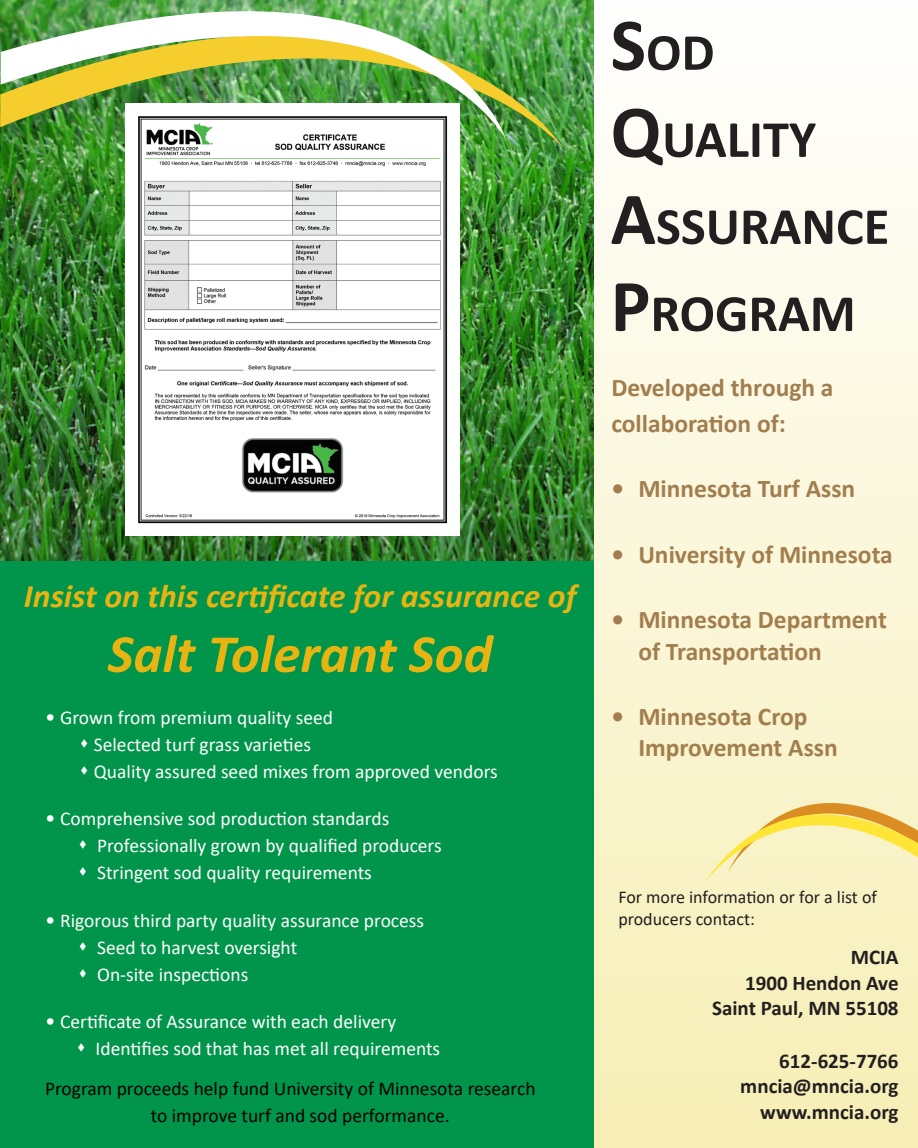
<style>
.page{position:relative;width:918px;height:1148px;background:#fff}
.page>*{position:absolute;margin:0;border:0;box-sizing:border-box;transform-origin:0 0}
.t1{font:italic 700 54px "Calibri";color:#e8b412}
.t2{font:700 52.5px "Calibri";color:#231f20}
.t3{font:italic 700 33px "Calibri";color:#e8b412}
.t4{font:700 25.5px/31.5px "Calibri";color:#a27e4e}
.t5{font:700 21px "Calibri";color:#231f20}
.t6{font:19.5px "Calibri";color:#fff}
.t7{font:19.5px "Calibri";color:#000}
.t8{font:18px/21.6px "Calibri";color:#231f20}
.s1{font-size:21px}
.s2{font-size:75px}
</style>
<div class="page">
<div style="left:590px;top:0;width:328px;height:1148px;background:linear-gradient(to bottom,#fefefe,#f7efb5)"></div>
<svg style="left:701px;top:793px;width:217px;height:95px;background:#f6e9ac"></svg>
<img style="left:0;top:0;width:594px;height:562px">
<div style="left:0;top:562px;width:594px;height:586px;background:#00954a"></div>
<img style="left:126px;top:148px;width:333px;height:387px">
<img style="left:0;top:0;width:564px;height:148px">
<img style="left:1px;top:0;width:505px;height:139px">
<p class="t3" style="left:24px;top:572px;width:554px">Insist on this certificate for assurance of</p>
<p class="t1" style="left:108px;top:615px;width:386px">Salt Tolerant Sod</p>
<p class="t6" style="left:45px;top:704px;width:290px"><span class="s1">•</span> Grown from premium quality seed</p>
<p class="t6" style="left:80px;top:731px;width:233px">▲ Selected turf grass varieties</p>
<p class="t6" style="left:80px;top:758px;width:420px">▲ Quality assured seed mixes from approved vendors</p>
<p class="t6" style="left:45px;top:805px;width:346px"><span class="s1">•</span> Comprehensive sod production standards</p>
<p class="t6" style="left:78px;top:832px;width:365px">▲ Professionally grown by qualified producers</p>
<p class="t6" style="left:78px;top:859px;width:295px">▲ Stringent sod quality requirements</p>
<p class="t6" style="left:45px;top:906px;width:381px"><span class="s1">•</span> Rigorous third party quality assurance process</p>
<p class="t6" style="left:78px;top:933px;width:221px">▲ Seed to harvest oversight</p>
<p class="t6" style="left:78px;top:960px;width:172px">▲ On-site inspections</p>
<p class="t6" style="left:45px;top:1007px;width:353px"><span class="s1">•</span> Certificate of Assurance with each delivery</p>
<p class="t6" style="left:76px;top:1034px;width:365px">▲ Identifies sod that has met all requirements</p>
<p class="t7" style="left:45px;top:1075px;width:492px">Program proceeds help fund University of Minnesota research</p>
<p class="t7" style="left:151px;top:1102px;width:300px">to improve turf and sod performance.</p>
<p class="t2" style="left:611px;top:15px;width:106px"><span class="s2">S</span>OD</p>
<p class="t2" style="left:611px;top:102px;width:207px"><span class="s2">Q</span>UALITY</p>
<p class="t2" style="left:611px;top:189px;width:280px"><span class="s2">A</span>SSURANCE</p>
<p class="t2" style="left:611px;top:276px;width:247px"><span class="s2">P</span>ROGRAM</p>
<p class="t4" style="left:611px;top:369px;width:224px;line-height:36px">Developed through a collaboration of:</p>
<p class="t4" style="left:611px;top:473px;width:245px">• Minnesota Turf Assn</p>
<p class="t4" style="left:611px;top:538px;width:283px">• University of Minnesota</p>
<p class="t4" style="left:638px;top:603px;width:250px;text-indent:-27px">• Minnesota Department of Transportation</p>
<p class="t4" style="left:638px;top:700px;width:201px;text-indent:-27px">• Minnesota Crop<br>Improvement Assn</p>
<p class="t8" style="left:618px;top:886px;width:260px">For more information or for a list of producers contact:</p>
<p class="t5" style="left:851px;top:942px;width:49px">MCIA</p>
<p class="t5" style="left:745px;top:967px;width:155px">1900 Hendon Ave</p>
<p class="t5" style="left:712px;top:993px;width:188px">Saint Paul, MN 55108</p>
<p class="t5" style="left:779px;top:1045px;width:121px">612-625-7766</p>
<p class="t5" style="left:740px;top:1071px;width:160px">mncia@mncia.org</p>
<p class="t5" style="left:760px;top:1096px;width:140px">www.mncia.org</p>
</div>
